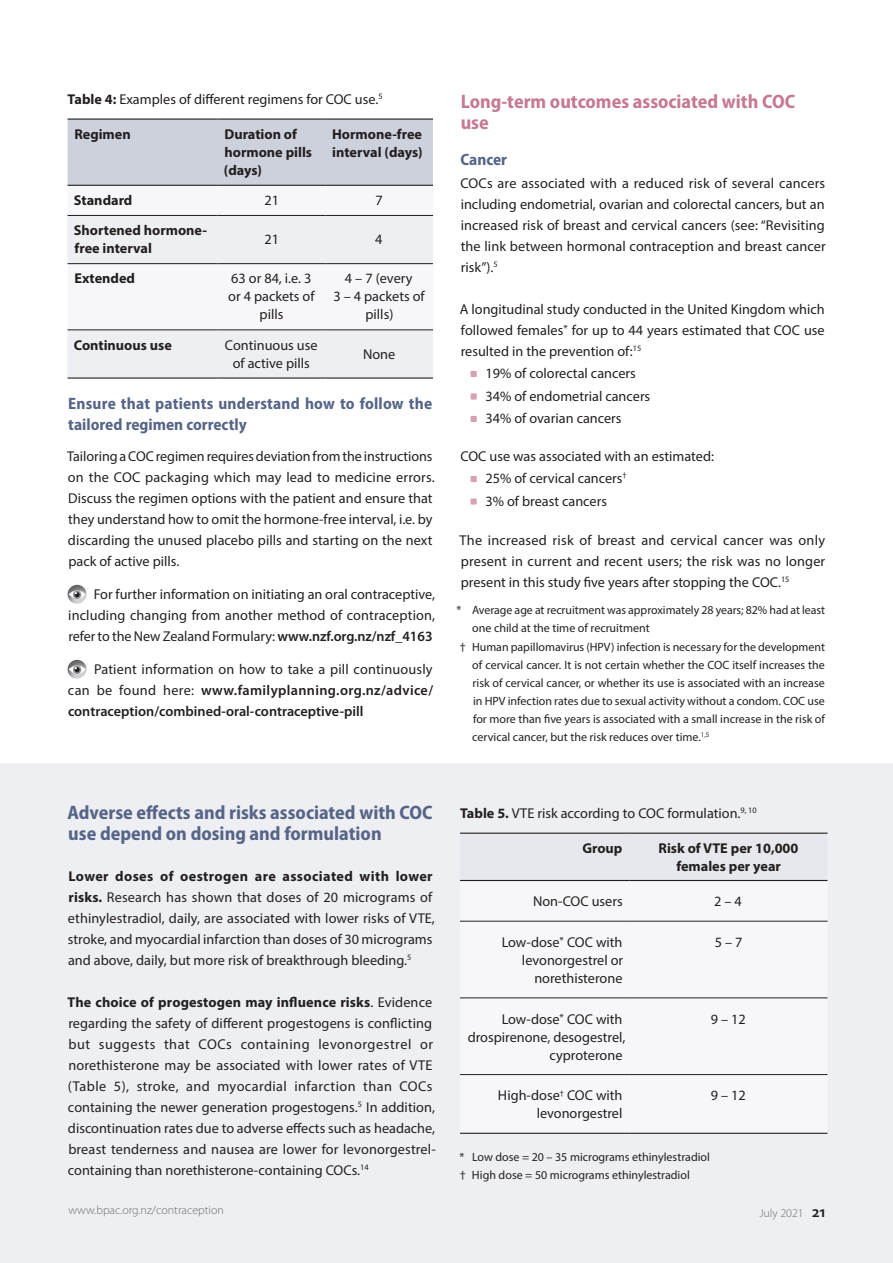
<style>
.page{position:relative;width:893px;height:1263px;background:#fff}
.page>*{position:absolute;margin:0;border:0;box-sizing:border-box;transform-origin:0 0}
.t1{font:700 semi-condensed 19.5px/21px "Myriad Pro";color:#566487}
.t2{font:700 semi-condensed 19.5px/21px "Myriad Pro";color:#c57993}
.t3{font:700 semi-condensed 16.5px/21px "Myriad Pro";letter-spacing:.005em;color:#566487}
.t4{font:14.25px/21px "Myriad Pro";color:#231f20}
.t5{font:700 14.25px/18px "Myriad Pro";color:#231f20}
.t6{font:600 14.25px/21px "Myriad Pro";color:#231f20;text-align:justify}
.t7{font:12px/18px "Myriad Pro";color:#231f20}
.t8{font:300 12px "Myriad Pro";color:#6c6d70}
.s1{font-weight:700}
.s2{font-weight:600}
.s3{font-weight:400}
.s4{font-weight:600;font-size:15.75px;color:#231f20}
</style>
<div class="page">
<div style="left:0;top:763px;width:893px;height:500px;background:#eeeff3"></div>
<div style="left:68px;top:120px;width:365px;height:65px;background:#ccd1db"></div>
<svg style="left:68px;top:214px;width:365px;height:1px"></svg>
<svg style="left:68px;top:216px;width:365px;height:161px;fill:#eeeff3"></svg>
<hr style="left:68px;top:215px;width:150px;height:1px;background:#231f20">
<hr style="left:218px;top:215px;width:107px;height:1px;background:#231f20">
<hr style="left:325px;top:215px;width:108px;height:1px;background:#231f20">
<hr style="left:68px;top:263px;width:150px;height:1px;background:#231f20">
<hr style="left:218px;top:263px;width:107px;height:1px;background:#231f20">
<hr style="left:325px;top:263px;width:108px;height:1px;background:#231f20">
<hr style="left:68px;top:330px;width:150px;height:1px;background:#231f20">
<hr style="left:218px;top:330px;width:107px;height:1px;background:#231f20">
<hr style="left:325px;top:330px;width:108px;height:1px;background:#231f20">
<hr style="left:68px;top:119px;width:150px;height:1px;background:#231f20">
<hr style="left:218px;top:119px;width:107px;height:1px;background:#231f20">
<hr style="left:325px;top:119px;width:108px;height:1px;background:#231f20">
<hr style="left:68px;top:185px;width:150px;height:1px;background:#231f20">
<hr style="left:218px;top:185px;width:107px;height:1px;background:#231f20">
<hr style="left:325px;top:185px;width:108px;height:1px;background:#231f20">
<hr style="left:68px;top:377px;width:150px;height:2px;background:#231f20">
<hr style="left:218px;top:377px;width:107px;height:2px;background:#231f20">
<hr style="left:325px;top:377px;width:108px;height:2px;background:#231f20">
<div style="left:65px;top:583px;width:23px;height:22px;background:#231f20;opacity:.6"></div>
<svg style="left:69px;top:590px;width:17px;height:9px"></svg>
<svg style="left:73px;top:591px;width:8px;height:8px"></svg>
<svg style="left:75px;top:592px;width:5px;height:5px"></svg>
<div style="left:65px;top:658px;width:23px;height:22px;background:#231f20;opacity:.6"></div>
<svg style="left:69px;top:665px;width:17px;height:9px"></svg>
<svg style="left:73px;top:666px;width:8px;height:8px"></svg>
<svg style="left:75px;top:667px;width:5px;height:5px"></svg>
<svg style="left:470px;top:371px;width:7px;height:6px"></svg>
<svg style="left:470px;top:393px;width:7px;height:7px"></svg>
<svg style="left:470px;top:416px;width:7px;height:6px"></svg>
<svg style="left:470px;top:476px;width:7px;height:6px"></svg>
<svg style="left:470px;top:498px;width:7px;height:7px"></svg>
<svg style="left:460px;top:879px;width:367px;height:1px"></svg>
<div style="left:460px;top:920px;width:367px;height:213px;background:#f7f7f9"></div>
<hr style="left:460px;top:921px;width:169px;height:1px;background:#231f20">
<hr style="left:629px;top:921px;width:198px;height:1px;background:#231f20">
<hr style="left:460px;top:998px;width:169px;height:1px;background:#231f20">
<hr style="left:629px;top:998px;width:198px;height:1px;background:#231f20">
<hr style="left:460px;top:1074px;width:169px;height:1px;background:#231f20">
<hr style="left:629px;top:1074px;width:198px;height:1px;background:#231f20">
<hr style="left:460px;top:833px;width:169px;height:1px;background:#231f20">
<hr style="left:629px;top:833px;width:198px;height:1px;background:#231f20">
<hr style="left:460px;top:880px;width:169px;height:1px;background:#231f20">
<hr style="left:629px;top:880px;width:198px;height:1px;background:#231f20">
<hr style="left:460px;top:1133px;width:169px;height:1px;background:#231f20">
<hr style="left:629px;top:1133px;width:198px;height:1px;background:#231f20">
<p class="t4" style="left:68px;top:88px;width:316px"><span class="s1">Table 4:</span> Examples of different regimens for COC use.<sup>5</sup></p>
<p class="t5" style="left:74px;top:124px;width:58px">Regimen</p>
<p class="t5" style="left:224px;top:124px;width:90px">Duration of hormone pills (days)</p>
<p class="t5" style="left:332px;top:124px;width:92px">Hormone-free interval (days)</p>
<p class="t5" style="left:74px;top:191px;width:60px">Standard</p>
<p class="t4" style="left:264px;top:189px;width:16px">21</p>
<p class="t4" style="left:375px;top:189px;width:9px">7</p>
<p class="t5" style="left:74px;top:221px;width:135px">Shortened hormone&shy;free interval</p>
<p class="t4" style="left:264px;top:229px;width:16px">21</p>
<p class="t4" style="left:375px;top:229px;width:9px">4</p>
<p class="t5" style="left:74px;top:269px;width:62px">Extended</p>
<p class="t4" style="left:228px;top:269px;width:88px;line-height:18px;text-align:center">63 or 84, i.e. 3 or 4 packets of pills</p>
<p class="t4" style="left:333px;top:269px;width:93px;line-height:18px;text-align:center">4 – 7 (every<br>3 – 4 packets of pills)</p>
<p class="t5" style="left:74px;top:335px;width:100px">Continuous use</p>
<p class="t4" style="left:225px;top:335px;width:94px;line-height:18px;text-align:center">Continuous use of active pills</p>
<p class="t4" style="left:363px;top:343px;width:34px">None</p>
<p class="t3" style="left:68px;top:393px;width:365px">Ensure that patients understand how to follow the tailored regimen correctly</p>
<p class="t4" style="left:67px;top:445px;width:369px">Tailoring a COC regimen requires deviation from the instructions on the COC packaging which may lead to medicine errors.<br>Discuss the regimen options with the patient and ensure that they understand how to omit the hormone-free interval, i.e. by discarding the unused placebo pills and starting on the next pack of active pills.</p>
<p class="t4" style="left:68px;top:583px;width:368px;text-align:justify;text-indent:25px">For further information on initiating an oral contraceptive, including changing from another method of contraception, refer to the New Zealand Formulary: <span class="s2">www.nzf.org.nz/nzf_4163</span></p>
<p class="t6" style="left:68px;top:658px;width:367px;text-indent:26px"><span class="s3">Patient information on how to take a pill continuously can be found here:</span> www.familyplanning.org.nz/advice/ contraception/combined-oral-contraceptive-pill</p>
<h1 class="t2" style="left:461px;top:91px;width:336px">Long-term outcomes associated with COC use</h1>
<p class="t3" style="left:460px;top:149px;width:48px">Cancer</p>
<p class="t4" style="left:460px;top:172px;width:367px;text-align:justify">COCs are associated with a reduced risk of several cancers including endometrial, ovarian and colorectal cancers, but an increased risk of breast and cervical cancers (see: “Revisiting the link between hormonal contraception and breast cancer risk”).<sup>5</sup></p>
<p class="t4" style="left:460px;top:298px;width:366px;text-align:justify">A longitudinal study conducted in the United Kingdom which followed females<sup>*</sup> for up to 44 years estimated that COC use resulted in the prevention of:<sup>15</sup></p>
<p class="t4" style="left:485px;top:362px;width:166px;line-height:22.5px">19% of colorectal cancers<br>34% of endometrial cancers<br>34% of ovarian cancers</p>
<p class="t4" style="left:485px;top:444px;width:230px;line-height:22.5px;text-indent:-25px">COC use was associated with an estimated:<br>25% of cervical cancers<sup>†<br></sup>3% of breast cancers</p>
<p class="t4" style="left:460px;top:529px;width:367px;text-align:justify">The increased risk of breast and cervical cancer was only present in current and recent users; the risk was no longer present in this study five years after stopping the COC.<sup>15</sup></p>
<p class="t7" style="left:472px;top:600px;width:354px;text-indent:-16px">* Average age at recruitment was approximately 28 years; 82% had at least one child at the time of recruitment</p>
<p class="t7" style="left:472px;top:638px;width:354px;text-align:justify;text-indent:-13px">† Human papillomavirus (HPV) infection is necessary for the development of cervical cancer. It is not certain whether the COC itself increases the risk of cervical cancer, or whether its use is associated with an increase in HPV infection rates due to sexual activity without a condom. COC use for more than five years is associated with a small increase in the risk of cervical cancer, but the risk reduces over time.<sup>1,5</sup></p>
<h1 class="t1" style="left:67px;top:802px;width:367px">Adverse effects and risks associated with COC use depend on dosing and formulation</h1>
<p class="t4" style="left:68px;top:865px;width:368px"><span class="s1">Lower doses of oestrogen are associated with lower risks.</span> Research has shown that doses of 20 micrograms of ethinylestradiol, daily, are associated with lower risks of VTE, stroke, and myocardial infarction than doses of 30 micrograms and above, daily, but more risk of breakthrough bleeding.<sup>5</sup></p>
<p class="t4" style="left:68px;top:991px;width:370px"><span class="s1">The choice of progestogen may influence risks</span>. Evidence regarding the safety of different progestogens is conflicting but suggests that COCs containing levonorgestrel or norethisterone may be associated with lower rates of VTE (Table 5), stroke, and myocardial infarction than COCs containing the newer generation progestogens.<sup>5</sup> In addition, discontinuation rates due to adverse effects such as headache, breast tenderness and nausea are lower for levonorgestrel&shy;containing than norethisterone-containing COCs.<sup>14</sup></p>
<p class="t4" style="left:460px;top:802px;width:298px"><span class="s1">Table 5.</span> VTE risk according to COC formulation.<sup>9,</sup> <sup>10</sup></p>
<p class="t5" style="left:582px;top:838px;width:42px">Group</p>
<p class="t5" style="left:658px;top:838px;width:142px;text-align:center">Risk of VTE per 10,000 females per year</p>
<p class="t4" style="left:533px;top:891px;width:91px">Non-COC users</p>
<p class="t4" style="left:714px;top:891px;width:29px">2 – 4</p>
<p class="t4" style="left:502px;top:933px;width:123px;line-height:18px;text-align:right">Low-dose<sup>*</sup> COC with levonorgestrel or norethisterone</p>
<p class="t4" style="left:715px;top:931px;width:29px">5 – 7</p>
<p class="t4" style="left:468px;top:1009px;width:159px;line-height:18px;text-align:right">Low-dose<sup>*</sup> COC with drospirenone, desogestrel, cyproterone</p>
<p class="t4" style="left:711px;top:1008px;width:37px">9 – 12</p>
<p class="t4" style="left:498px;top:1086px;width:126px;line-height:18px;text-align:right">High-dose<sup>†</sup> COC with levonorgestrel</p>
<p class="t4" style="left:711px;top:1085px;width:37px">9 – 12</p>
<p class="t7" style="left:459px;top:1147px;width:252px">* Low dose = 20 – 35 micrograms ethinylestradiol † High dose = 50 micrograms ethinylestradiol</p>
<p class="t8" style="left:69px;top:1202px;width:157px">www.bpac.org.nz/contraception</p>
<p class="t8" style="left:759px;top:1206px;width:68px">July 2021 <span class="s4">21</span></p>
</div>
